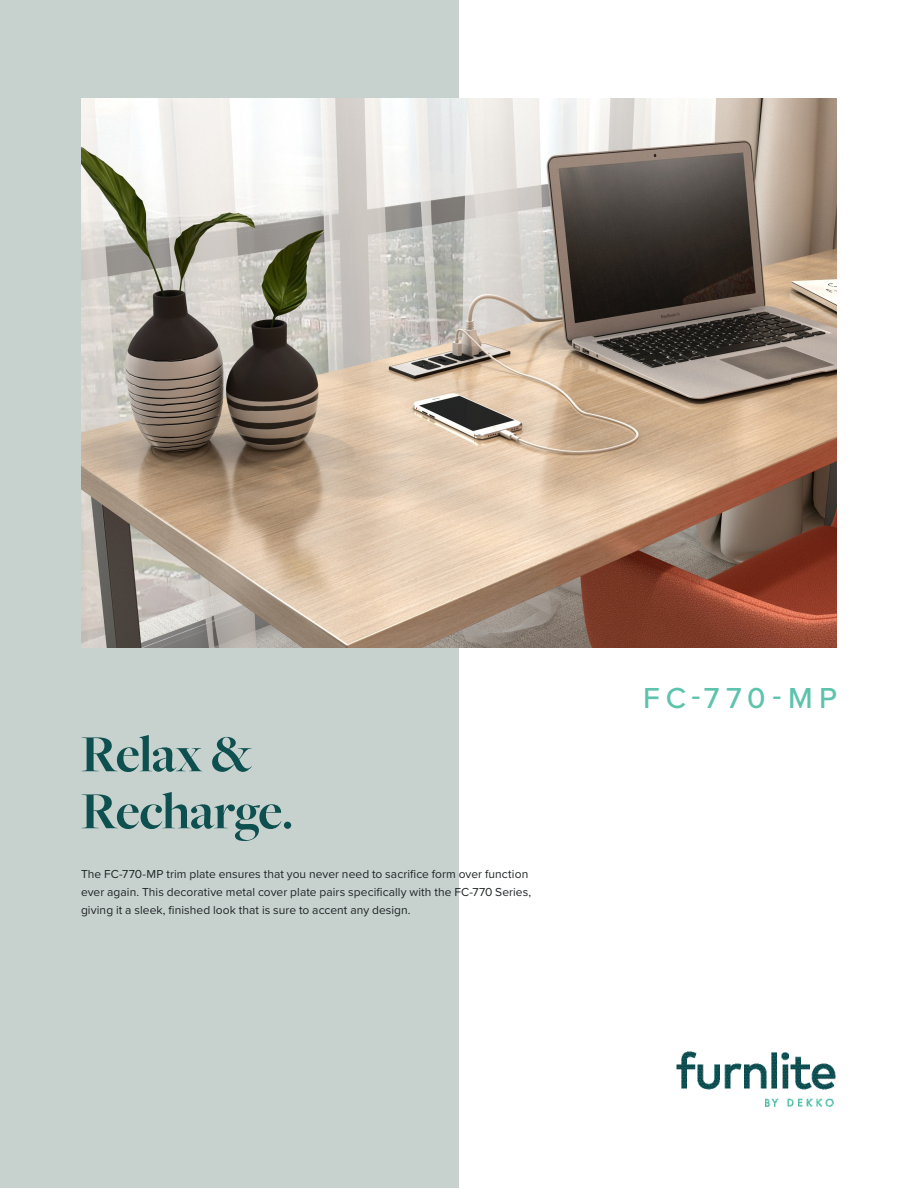
<style>
.page{position:relative;width:918px;height:1188px;background:#fff}
.page>*{position:absolute;margin:0;border:0;box-sizing:border-box;transform-origin:0 0}
.t1{font:700 54px "Freight Big Pro";letter-spacing:-.015em;color:#0e5050}
.t2{font:500 30px "Proxima Nova";letter-spacing:.205em;color:#5dc3ad}
.t3{font:12px/18px "Proxima Nova";letter-spacing:.005em;color:#202525}
</style>
<div class="page">
<div style="left:0;top:0;width:459px;height:1188px;background:#c7d2cf"></div>
<img style="left:81px;top:98px;width:756px;height:550px">
<img style="left:676px;top:1051px;width:160px;height:56px">
<p class="t1" style="left:81px;top:719px;width:171px">Relax &amp;</p>
<p class="t1" style="left:81px;top:776px;width:214px">Recharge.</p>
<p class="t3" style="left:81px;top:864px;width:452px">The FC-770-MP trim plate ensures that you never need to sacrifice form over function ever again. This decorative metal cover plate pairs specifically with the FC-770 Series, giving it a sleek, finished look that is sure to accent any design.</p>
<p class="t2" style="left:643px;top:676px;width:195px">FC-770-MP</p>
</div>
